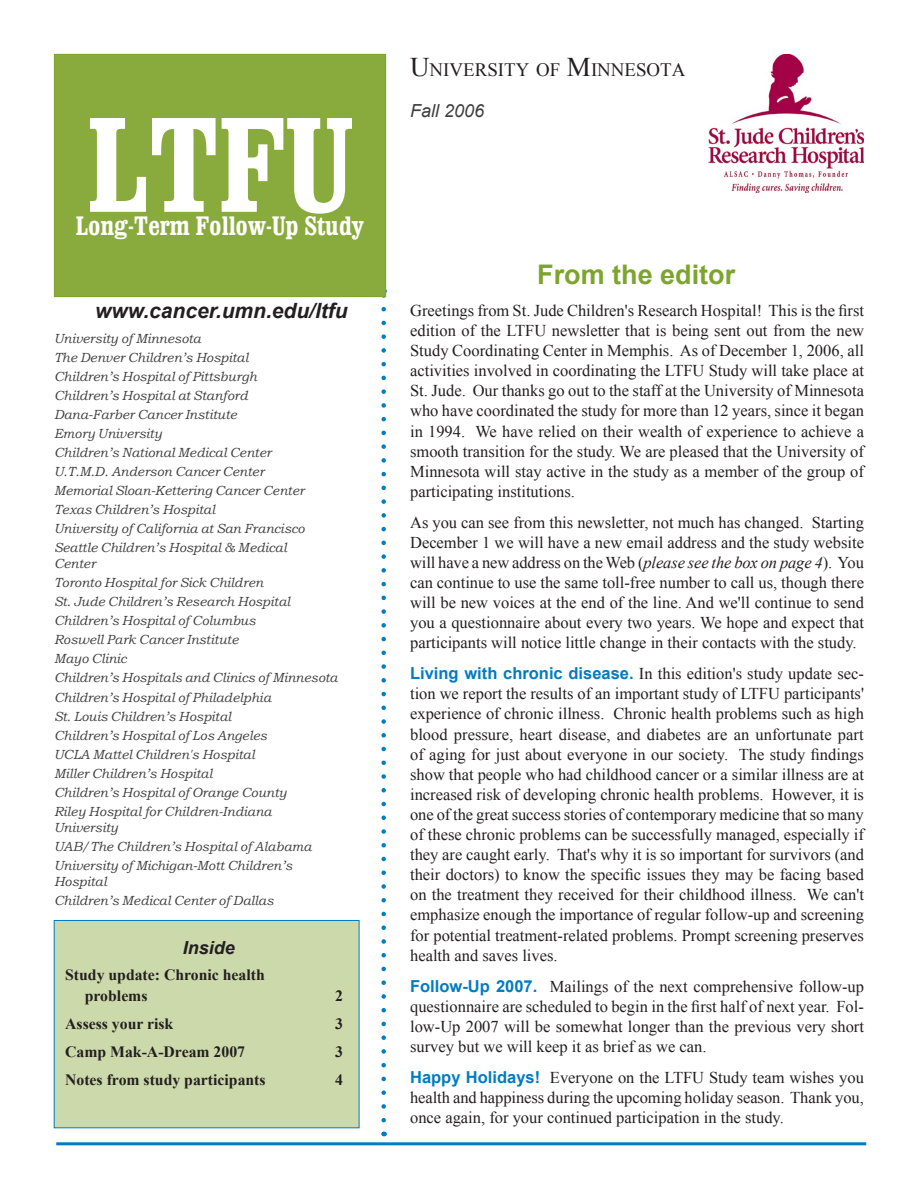
<style>
.page{position:relative;width:918px;height:1188px;background:#fff}
.page>*{position:absolute;margin:0;border:0;box-sizing:border-box;transform-origin:0 0}
.logo{font:700 135px "Clarendon Condensed";color:#fff}
.logosub{font:700 27px "Clarendon Condensed";color:#fff}
.Subhead_1{font:700 27px "Arial";color:#7da52d}
.webaddress{font:italic 700 21px "Arial";color:#231f20}
.U_of_M{font:18.9px "Times New Roman";color:#231f20}
.summer{font:italic 18px "Arial";color:#3f3f40}
.Subhead_4{font:italic 700 18px "Arial";color:#231f20}
.Body_text{font:16.5px/20.1px "Times New Roman";color:#231f20;text-align:justify}
.inside_text{font:700 15.75px "Times New Roman";color:#231f20}
.institutions{font:italic 13.2px/15.9px "Bookman Old Style";color:#3f3f40}
.s1{font-size:27px}
.s2{font-style:italic}
.s3{font-family:"Arial";font-weight:700;color:#007cc2}
</style>
<div class="page">
<hr style="left:56px;top:1142px;width:810px;height:3px;background:#007cc2">
<svg style="left:381px;top:297px;width:5px;height:839px"></svg>
<div style="left:54px;top:54px;width:332px;height:243px;background:#89ab3e"></div>
<div style="left:54px;top:54px;width:332px;height:243px;border:1px solid #7da52d"></div>
<img style="left:709px;top:54px;width:155px;height:139px">
<div style="left:54px;top:920px;width:305px;height:208px;background:#cbd9ab"></div>
<div style="left:54px;top:920px;width:305px;height:208px;border:1px solid #007cc2"></div>
<p class="logo" style="left:87px;top:83px;width:268px">LTFU</p>
<p class="logosub" style="left:76px;top:209px;width:290px">Long-Term Follow-Up Study</p>
<p class="webaddress" style="left:95px;top:297px;width:254px">www.cancer.umn.edu/ltfu</p>
<p class="institutions" style="left:54px;top:330px;width:149px">University of Minnesota</p>
<p class="institutions" style="left:54px;top:349px;width:196px">The Denver Children’s Hospital</p>
<p class="institutions" style="left:54px;top:368px;width:204px">Children’s Hospital of Pittsburgh</p>
<p class="institutions" style="left:54px;top:387px;width:195px">Children’s Hospital at Stanford</p>
<p class="institutions" style="left:54px;top:406px;width:185px">Dana-Farber Cancer Institute</p>
<p class="institutions" style="left:54px;top:425px;width:110px">Emory University</p>
<p class="institutions" style="left:54px;top:444px;width:219px">Children’s National Medical Center</p>
<p class="institutions" style="left:54px;top:463px;width:212px">U.T.M.D. Anderson Cancer Center</p>
<p class="institutions" style="left:54px;top:482px;width:252px">Memorial Sloan-Kettering Cancer Center</p>
<p class="institutions" style="left:54px;top:501px;width:163px">Texas Children’s Hospital</p>
<p class="institutions" style="left:54px;top:521px;width:252px">University of California at San Francisco</p>
<p class="institutions" style="left:54px;top:540px;width:234px">Seattle Children’s Hospital &amp; Medical<br>Center</p>
<p class="institutions" style="left:54px;top:575px;width:211px">Toronto Hospital for Sick Children</p>
<p class="institutions" style="left:54px;top:594px;width:238px">St. Jude Children’s Research Hospital</p>
<p class="institutions" style="left:54px;top:613px;width:203px">Children’s Hospital of Columbus</p>
<p class="institutions" style="left:54px;top:632px;width:186px">Roswell Park Cancer Institute</p>
<p class="institutions" style="left:54px;top:651px;width:74px">Mayo Clinic</p>
<p class="institutions" style="left:54px;top:670px;width:285px">Children’s Hospitals and Clinics of Minnesota</p>
<p class="institutions" style="left:54px;top:689px;width:219px">Children’s Hospital of Philadelphia</p>
<p class="institutions" style="left:54px;top:708px;width:179px">St. Louis Children’s Hospital</p>
<p class="institutions" style="left:54px;top:727px;width:215px">Children’s Hospital of Los Angeles</p>
<p class="institutions" style="left:54px;top:746px;width:202px">UCLA Mattel Children's Hospital</p>
<p class="institutions" style="left:54px;top:765px;width:160px">Miller Children’s Hospital</p>
<p class="institutions" style="left:54px;top:784px;width:234px">Children’s Hospital of Orange County</p>
<p class="institutions" style="left:54px;top:803px;width:219px">Riley Hospital for Children-Indiana<br>University</p>
<p class="institutions" style="left:54px;top:838px;width:259px">UAB/The Children’s Hospital of Alabama</p>
<p class="institutions" style="left:54px;top:857px;width:240px">University of Michigan-Mott Children’s<br>Hospital</p>
<p class="institutions" style="left:54px;top:892px;width:221px">Children’s Medical Center of Dallas</p>
<p class="Subhead_4" style="left:183px;top:935px;width:54px">Inside</p>
<p class="inside_text" style="left:65px;top:964px;width:201px">Study update: Chronic health</p>
<p class="inside_text" style="left:85px;top:985px;width:64px">problems</p>
<p class="inside_text" style="left:335px;top:985px;width:9px">2</p>
<p class="inside_text" style="left:65px;top:1013px;width:110px">Assess your risk</p>
<p class="inside_text" style="left:335px;top:1013px;width:9px">3</p>
<p class="inside_text" style="left:65px;top:1041px;width:181px">Camp Mak-A-Dream 2007</p>
<p class="inside_text" style="left:335px;top:1041px;width:9px">3</p>
<p class="inside_text" style="left:65px;top:1068px;width:202px">Notes from study participants</p>
<p class="inside_text" style="left:335px;top:1068px;width:9px">4</p>
<p class="U_of_M" style="left:410px;top:57px;width:277px"><span class="s1">U</span>NIVERSITY OF <span class="s1">M</span>INNESOTA</p>
<p class="summer" style="left:410px;top:99px;width:76px">Fall 2006</p>
<p class="Subhead_1" style="left:537px;top:257px;width:200px">From the editor</p>
<p class="Body_text" style="left:410px;top:300px;width:455px">Greetings from St. Jude Children's Research Hospital! This is the first edition of the LTFU newsletter that is being sent out from the new Study Coordinating Center in Memphis. As of December 1, 2006, all activities involved in coordinating the LTFU Study will take place at St. Jude. Our thanks go out to the staff at the University of Minnesota who have coordinated the study for more than 12 years, since it began in 1994. We have relied on their wealth of experience to achieve a smooth transition for the study. We are pleased that the University of Minnesota will stay active in the study as a member of the group of participating institutions.</p>
<p class="Body_text" style="left:410px;top:512px;width:455px">As you can see from this newsletter, not much has changed. Starting December 1 we will have a new email address and the study website will have a new address on the Web (<span class="s2">please see the box on page 4</span>). You can continue to use the same toll-free number to call us, though there will be new voices at the end of the line. And we'll continue to send you a questionnaire about every two years. We hope and expect that participants will notice little change in their contacts with the study.</p>
<p class="Body_text" style="left:410px;top:663px;width:455px"><span class="s3">Living with chronic disease.</span> In this edition's study update sec&shy;tion we report the results of an important study of LTFU participants' experience of chronic illness. Chronic health problems such as high blood pressure, heart disease, and diabetes are an unfortunate part of aging for just about everyone in our society. The study findings show that people who had childhood cancer or a similar illness are at increased risk of developing chronic health problems. However, it is one of the great success stories of contemporary medicine that so many of these chronic problems can be successfully managed, especially if they are caught early. That's why it is so important for survivors (and their doctors) to know the specific issues they may be facing based on the treatment they received for their childhood illness. We can't emphasize enough the importance of regular follow-up and screening for potential treatment-related problems. Prompt screening preserves health and saves lives.</p>
<p class="Body_text" style="left:410px;top:976px;width:455px"><span class="s3">Follow-Up 2007.</span> Mailings of the next comprehensive follow-up questionnaire are scheduled to begin in the first half of next year. Fol&shy;low-Up 2007 will be somewhat longer than the previous very short survey but we will keep it as brief as we can.</p>
<p class="Body_text" style="left:410px;top:1067px;width:455px"><span class="s3">Happy Holidays!</span> Everyone on the LTFU Study team wishes you health and happiness during the upcoming holiday season. Thank you, once again, for your continued participation in the study.</p>
</div>
